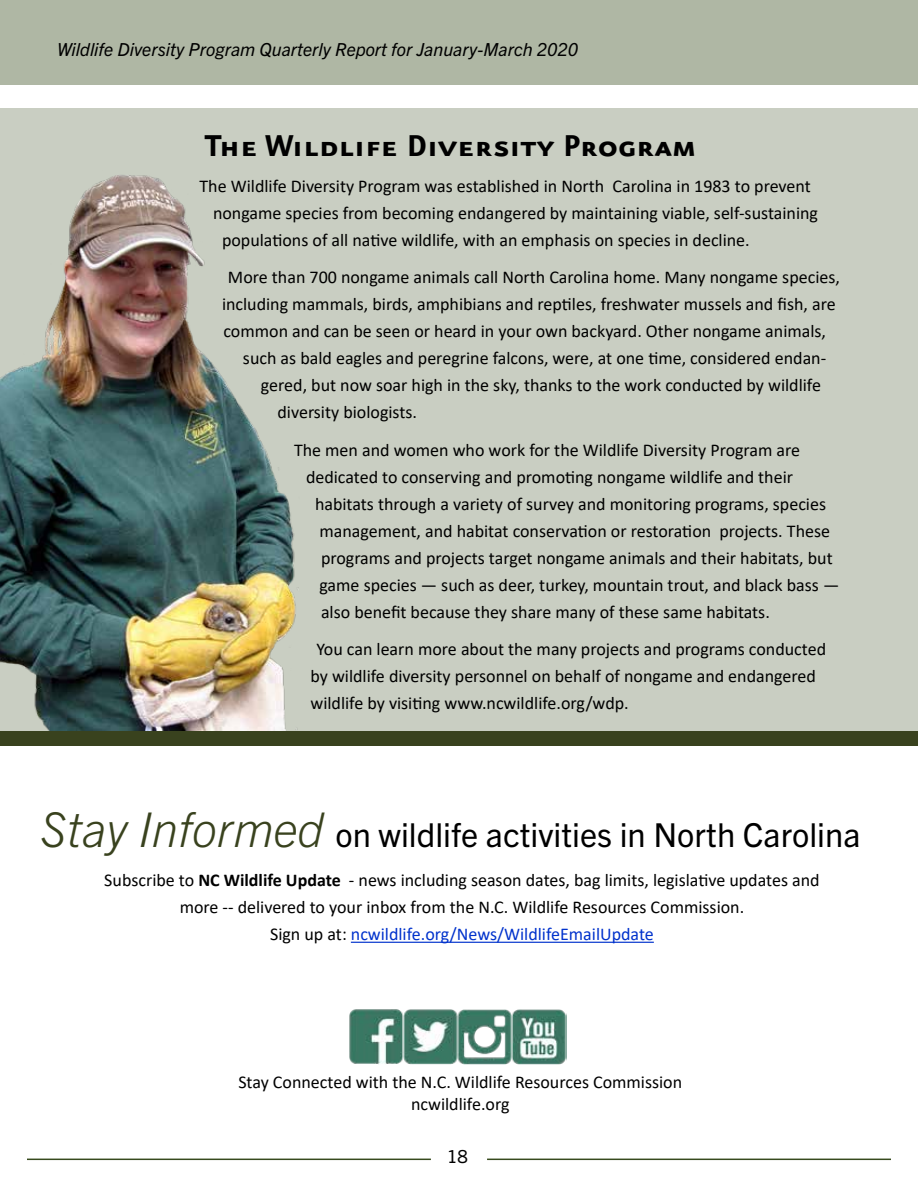
<style>
.page{position:relative;width:918px;height:1188px;background:#fff}
.page>*{position:absolute;margin:0;border:0;box-sizing:border-box;transform-origin:0 0}
.t1{font:36px "Eureka Sans Bold Caps";color:#000}
.t2{font:33px "Trade Gothic Next LT Pro";color:#000}
.t3{font:18px/27px "Calibri";color:#000;text-align:center}
.t4{font:italic 18px "Trade Gothic Next LT Pro";color:#000}
.t5{font:18px "Trade Gothic Next LT Pro";color:#000}
.s1{font-weight:300;font-style:italic;font-size:48px;color:#39421e}
.s2{font-weight:700}
.s3{color:#0132cc}
</style>
<div class="page">
<div style="left:0;top:0;width:918px;height:84px;background:#afb7a4"></div>
<hr style="left:27px;top:1159px;width:404px;height:1px;background:#374a1d">
<hr style="left:487px;top:1159px;width:404px;height:1px;background:#374a1d">
<div style="left:0;top:730px;width:918px;height:15px;background:#39421e"></div>
<div style="left:0;top:108px;width:918px;height:622px;background:#c9cec2"></div>
<img style="left:0;top:175px;width:299px;height:555px">
<hr style="left:351px;top:942px;width:303px;height:1px;background:#0132cc">
<img style="left:349px;top:1009px;width:218px;height:55px">
<p class="t4" style="left:57px;top:37px;width:523px">Wildlife Diversity Program Quarterly Report for January-March 2020</p>
<h1 class="t1" style="left:205px;top:126px;width:493px">The Wildlife Diversity Program</h1>
<p class="t3" style="left:200px;top:172px;width:613px">The Wildlife Diversity Program was established in North Carolina in 1983 to prevent</p>
<p class="t3" style="left:213px;top:199px;width:607px">nongame species from becoming endangered by maintaining viable, self-sustaining</p>
<p class="t3" style="left:222px;top:226px;width:529px">populations of all native wildlife, with an emphasis on species in decline.</p>
<p class="t3" style="left:228px;top:263px;width:614px">More than 700 nongame animals call North Carolina home. Many nongame species,</p>
<p class="t3" style="left:222px;top:290px;width:615px">including mammals, birds, amphibians and reptiles, freshwater mussels and fish, are</p>
<p class="t3" style="left:223px;top:317px;width:604px">common and can be seen or heard in your own backyard. Other nongame animals,</p>
<p class="t3" style="left:243px;top:344px;width:585px">such as bald eagles and peregrine falcons, were, at one time, considered endan-</p>
<p class="t3" style="left:261px;top:371px;width:562px">gered, but now soar high in the sky, thanks to the work conducted by wildlife</p>
<p class="t3" style="left:277px;top:398px;width:141px">diversity biologists.</p>
<p class="t3" style="left:294px;top:436px;width:508px">The men and women who work for the Wildlife Diversity Program are</p>
<p class="t3" style="left:306px;top:463px;width:489px">dedicated to conserving and promoting nongame wildlife and their</p>
<p class="t3" style="left:315px;top:490px;width:513px">habitats through a variety of survey and monitoring programs, species</p>
<p class="t3" style="left:320px;top:517px;width:512px">management, and habitat conservation or restoration projects. These</p>
<p class="t3" style="left:321px;top:544px;width:513px">programs and projects target nongame animals and their habitats, but</p>
<p class="t3" style="left:320px;top:571px;width:521px">game species — such as deer, turkey, mountain trout, and black bass —</p>
<p class="t3" style="left:321px;top:598px;width:450px">also benefit because they share many of these same habitats.</p>
<p class="t3" style="left:311px;top:635px;width:517px;text-align:left;text-indent:6px">You can learn more about the many projects and programs conducted by wildlife diversity personnel on behalf of nongame and endangered wildlife by visiting www.ncwildlife.org/wdp.</p>
<h2 class="t2" style="left:40px;top:812px;width:821px"><span class="s1">Stay Informed</span> on wildlife activities in North Carolina</h2>
<p class="t3" style="left:104px;top:866px;width:717px">Subscribe to <span class="s2">NC Wildlife Update</span> - news including season dates, bag limits, legislative updates and more -- delivered to your inbox from the N.C. Wildlife Resources Commission.<br>Sign up at: <span class="s3">ncwildlife.org/News/WildlifeEmailUpdate</span></p>
<p class="t3" style="left:238px;top:1071px;width:445px;line-height:21.6px">Stay Connected with the N.C. Wildlife Resources Commission ncwildlife.org</p>
<p class="t5" style="left:447px;top:1144px;width:22px">18</p>
</div>
